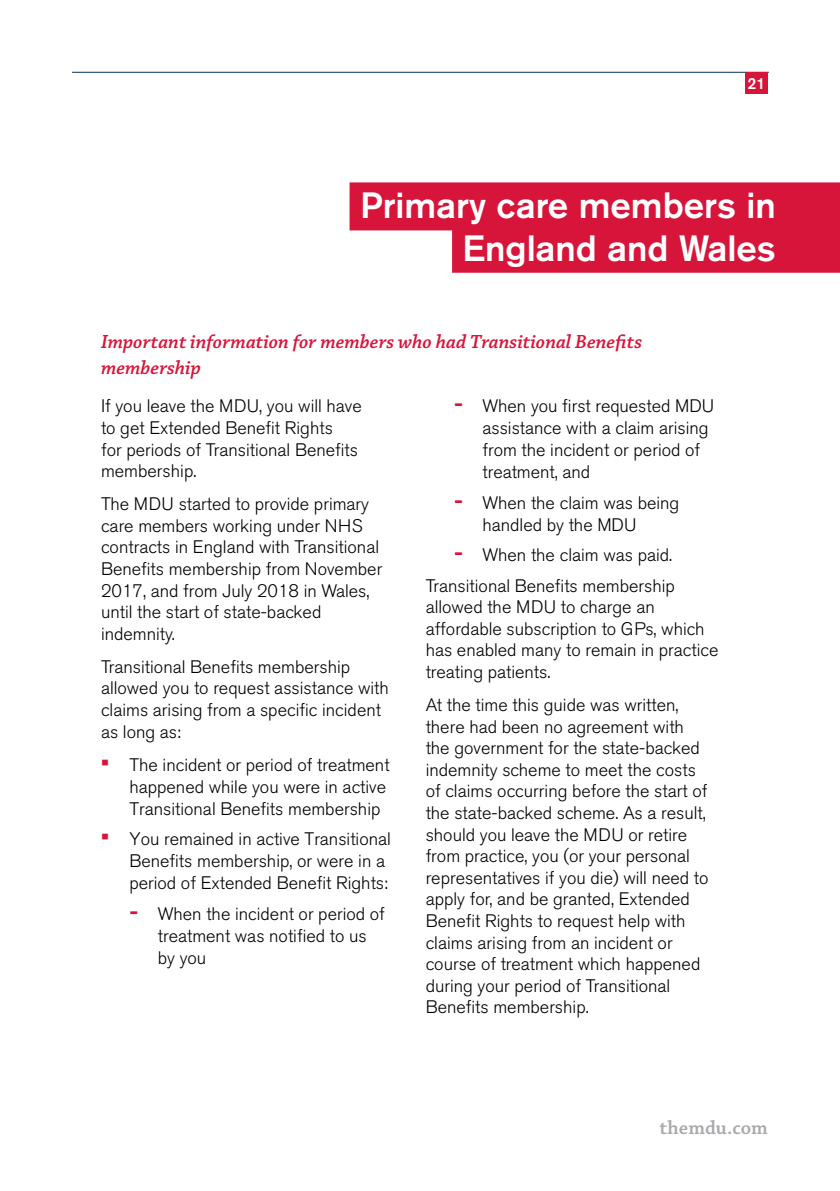
<style>
.page{position:relative;width:840px;height:1191px;background:#fff}
.page>*{position:absolute;margin:0;border:0;box-sizing:border-box;transform-origin:0 0}
.t1{font:500 36.2px/42.2px "Akzidenz Grotesk BE";color:#fff;text-align:right}
.t2{font:italic 600 20px/26px "Chaparral Pro";color:#d7153a}
.t3{font:600 20px "Chaparral Pro";color:#a7a9ac}
.t4{font:300 18px/21.6px "Akzidenz Grotesk BE";color:#000}
.t5{font:500 16px "Akzidenz Grotesk BE";color:#fff}
.s1{font-weight:500;font-size:24px;color:#d7153a}
</style>
<div class="page">
<hr style="left:72px;top:72px;width:696px;height:1px;background:#00305e">
<div style="left:744px;top:72px;width:23px;height:21px;background:#d7153a"></div>
<div style="left:349px;top:182px;width:490px;height:48px;background:#d7153a"></div>
<div style="left:452px;top:225px;width:387px;height:48px;background:#d7153a"></div>
<p class="t5" style="left:747px;top:73px;width:19px">21</p>
<h1 class="t1" style="left:360px;top:184px;width:417px">Primary care members in<br>England and Wales</h1>
<p class="t2" style="left:101px;top:329px;width:542px">Important information for members who had Transitional Benefits membership</p>
<p class="t4" style="left:101px;top:396px;width:262px">If you leave the MDU, you will have to get Extended Benefit Rights<br>for periods of Transitional Benefits membership.</p>
<p class="t4" style="left:101px;top:493px;width:283px">The MDU started to provide primary care members working under NHS contracts in England with Transitional<br>Benefits membership from November<br>2017, and from July 2018 in Wales, until the start of state-backed indemnity.</p>
<p class="t4" style="left:101px;top:656px;width:289px">Transitional Benefits membership allowed you to request assistance with claims arising from a specific incident as long as:</p>
<p class="t4" style="left:129px;top:754px;width:261px;text-indent:-28px"><span class="s1">•</span> The incident or period of treatment happened while you were in active<br>Transitional Benefits membership</p>
<p class="t4" style="left:129px;top:828px;width:263px;text-indent:-28px"><span class="s1">•</span> You remained in active Transitional<br>Benefits membership, or were in a period of Extended Benefit Rights:</p>
<p class="t4" style="left:158px;top:903px;width:228px;text-indent:-28px"><span class="s1">-</span> When the incident or period of treatment was notified to us by you</p>
<p class="t4" style="left:482px;top:395px;width:233px;text-indent:-28px"><span class="s1">-</span> When you first requested MDU assistance with a claim arising from the incident or period of treatment, and</p>
<p class="t4" style="left:482px;top:492px;width:198px;text-indent:-28px"><span class="s1">-</span> When the claim was being handled by the MDU</p>
<p class="t4" style="left:425px;top:540px;width:250px;line-height:30px;text-align:right"><span class="s1">-</span> When the claim was paid.<br>Transitional Benefits membership</p>
<p class="t4" style="left:425px;top:596px;width:294px">allowed the MDU to charge an affordable subscription to GPs, which has enabled many to remain in practice treating patients.</p>
<p class="t4" style="left:425px;top:694px;width:284px">At the time this guide was written, there had been no agreement with the government for the state-backed indemnity scheme to meet the costs of claims occurring before the start of the state-backed scheme. As a result, should you leave the MDU or retire from practice, you (or your personal representatives if you die) will need to apply for, and be granted, Extended Benefit Rights to request help with claims arising from an incident or course of treatment which happened during your period of Transitional Benefits membership.</p>
<p class="t3" style="left:659px;top:1116px;width:110px">themdu.com</p>
</div>
